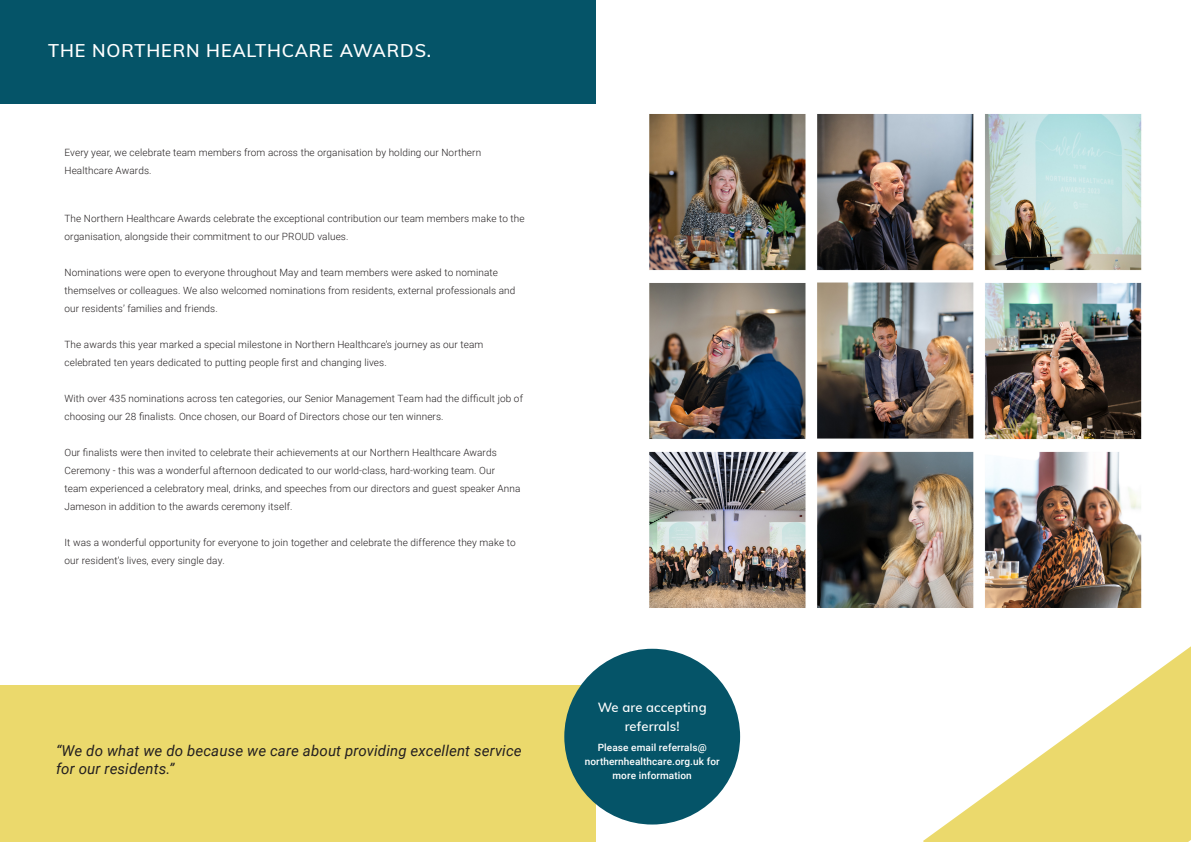
<style>
.page{position:relative;width:1191px;height:842px;background:#fff}
.page>*{position:absolute;margin:0;border:0;box-sizing:border-box;transform-origin:0 0}
._20_Source_Sans_Pro{font:600 18px "Muli";letter-spacing:.05em;color:#fff}
._20_Source_Sans_Pro-2{font:italic 15px/18px "Roboto";letter-spacing:.01em;color:#231f20}
._20_Source_Sans_Pro-3{font:600 13px "Muli";letter-spacing:.01em;color:#fff}
._20_Source_Sans_Pro-4{font:300 10px/18px "Roboto";letter-spacing:.01em;color:#231f20}
._20_Source_Sans_Pro-5{font:500 10px/14px "Roboto";letter-spacing:.01em;color:#fff;text-align:center}
</style>
<div class="page">
<div style="left:0;top:0;width:595px;height:103px;background:#055468"></div>
<div style="left:0;top:685px;width:595px;height:157px;background:#ebd96c"></div>
<div style="left:564px;top:649px;width:176px;height:175px;background:#055468;border-radius:50%"></div>
<img style="left:649px;top:114px;width:493px;height:494px">
<img style="left:923px;top:491px;width:268px;height:351px">
<p class="_20_Source_Sans_Pro" style="left:48px;top:37px;width:384px">THE NORTHERN HEALTHCARE AWARDS.</p>
<p class="_20_Source_Sans_Pro-4" style="left:64px;top:144px;width:418px">Every year, we celebrate team members from across the organisation by holding our Northern<br>Healthcare Awards.</p>
<p class="_20_Source_Sans_Pro-4" style="left:64px;top:209px;width:462px">The Northern Healthcare Awards celebrate the exceptional contribution our team members make to the organisation, alongside their commitment to our PROUD values.</p>
<p class="_20_Source_Sans_Pro-4" style="left:64px;top:263px;width:452px">Nominations were open to everyone throughout May and team members were asked to nominate themselves or colleagues. We also welcomed nominations from residents, external professionals and our residents’ families and friends.</p>
<p class="_20_Source_Sans_Pro-4" style="left:64px;top:335px;width:420px">The awards this year marked a special milestone in Northern Healthcare’s journey as our team celebrated ten years dedicated to putting people first and changing lives.</p>
<p class="_20_Source_Sans_Pro-4" style="left:64px;top:389px;width:460px">With over 435 nominations across ten categories, our Senior Management Team had the difficult job of choosing our 28 finalists. Once chosen, our Board of Directors chose our ten winners.</p>
<p class="_20_Source_Sans_Pro-4" style="left:64px;top:443px;width:457px">Our finalists were then invited to celebrate their achievements at our Northern Healthcare Awards Ceremony - this was a wonderful afternoon dedicated to our world-class, hard-working team. Our team experienced a celebratory meal, drinks, and speeches from our directors and guest speaker Anna Jameson in addition to the awards ceremony itself.</p>
<p class="_20_Source_Sans_Pro-4" style="left:64px;top:533px;width:453px">It was a wonderful opportunity for everyone to join together and celebrate the difference they make to our resident’s lives, every single day.</p>
<p class="_20_Source_Sans_Pro-2" style="left:56px;top:741px;width:467px">“We do what we do because we care about providing excellent service for our residents.”</p>
<p class="_20_Source_Sans_Pro-3" style="left:597px;top:697px;width:111px">We are accepting</p>
<p class="_20_Source_Sans_Pro-3" style="left:624px;top:717px;width:56px">referrals!</p>
<p class="_20_Source_Sans_Pro-5" style="left:585px;top:740px;width:136px">Please email referrals@ northernhealthcare.org.uk for more information</p>
</div>
